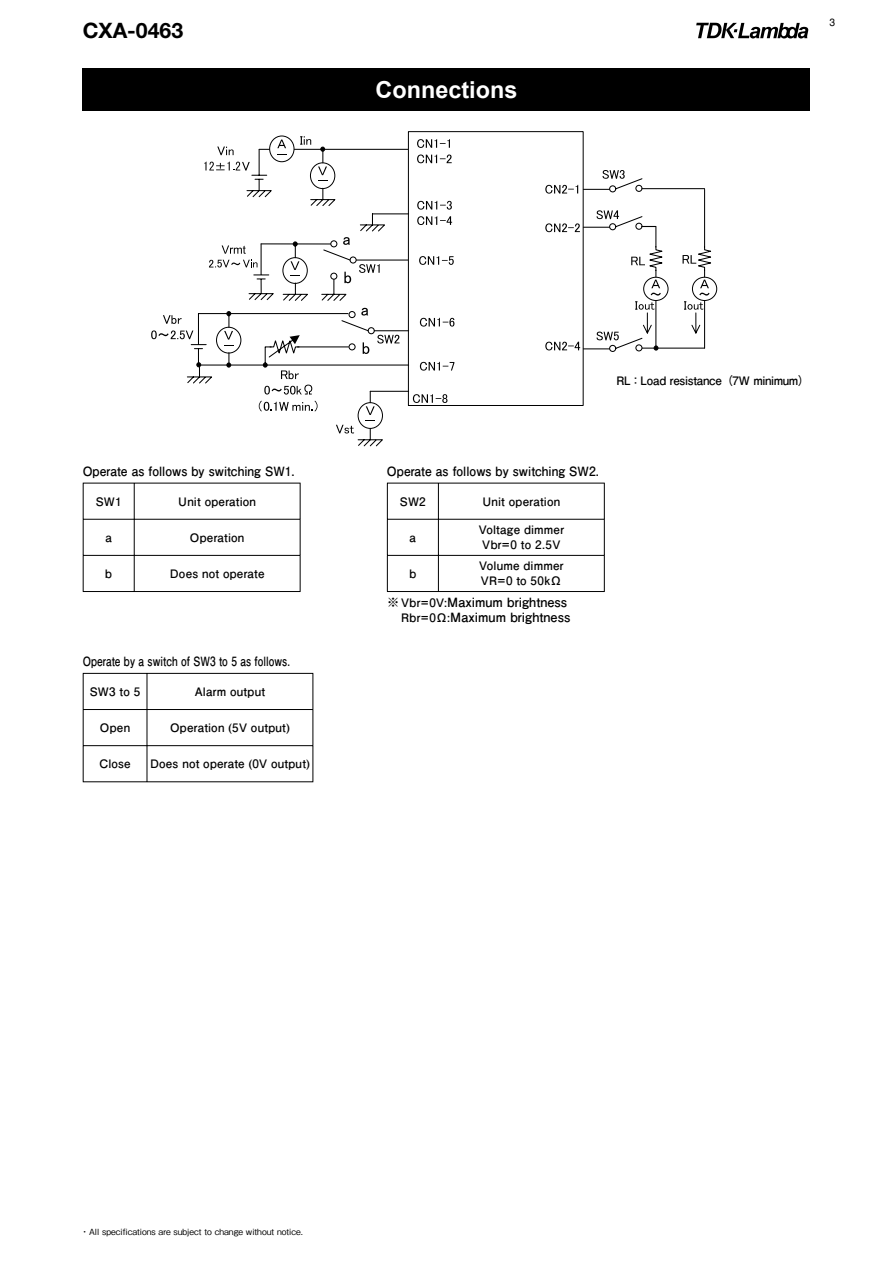
<style>
.page{position:relative;width:893px;height:1263px;background:#fff}
.page>*{position:absolute;margin:0;border:0;box-sizing:border-box;transform-origin:0 0}
.t1{font:700 23.4px "Arial";color:#fff}
.t2{font:700 21.3px "Helvetica Neue";color:#000}
.t3{font:12.75px "Futo Go B101 Pro Bold 90 pv RKSJ H";color:#000;scale:.95 1}
.t4{font:12.75px/15px "Futo Go B101 Pro Bold 90 pv RKSJ H";color:#000;text-align:right}
.t5{font:12.75px "Futo Go B101 Pro Bold 90 pv RKSJ H";color:#000;scale:.8 1}
.t6{font:11.7px/14.9px "Futo Go B101 Pro Bold 90 pv RKSJ H";letter-spacing:.015em;color:#000;text-align:center}
.t7{font:11.7px "Futo Go B101 Pro Bold 90 pv RKSJ H";letter-spacing:-.025em;color:#000}
.t8{font:10.65px "Helvetica";color:#000;scale:.95 1}
.t9{font:8.55px "Gothic BBB Pro Medium 90 pv RKSJ H";color:#000}
.s1{font-size:11.7px}
</style>
<div class="page">
<div style="left:83px;top:68px;width:727px;height:43px;background:#000"></div>
<div style="left:692px;top:277px;width:25px;height:24px;border:1px solid #000;border-radius:50%"></div>
<div style="left:269px;top:136px;width:25px;height:26px;border:1px solid #000;border-radius:50%"></div>
<svg style="left:277px;top:140px;width:9px;height:8px"></svg>
<svg style="left:217px;top:147px;width:16px;height:8px"></svg>
<svg style="left:300px;top:136px;width:11px;height:9px"></svg>
<svg style="left:417px;top:139px;width:33px;height:9px"></svg>
<svg style="left:417px;top:154px;width:34px;height:9px"></svg>
<svg style="left:417px;top:201px;width:35px;height:9px"></svg>
<svg style="left:417px;top:216px;width:35px;height:9px"></svg>
<svg style="left:246px;top:148px;width:163px;height:299px"></svg>
<svg style="left:204px;top:162px;width:46px;height:9px"></svg>
<svg style="left:151px;top:237px;width:303px;height:196px"></svg>
<svg style="left:545px;top:170px;width:170px;height:182px"></svg>
<hr style="left:83px;top:483px;width:51px;height:1px;background:#000">
<hr style="left:83px;top:484px;width:1px;height:35px;background:#000">
<hr style="left:134px;top:483px;width:166px;height:1px;background:#000">
<hr style="left:134px;top:484px;width:1px;height:35px;background:#000">
<hr style="left:300px;top:484px;width:1px;height:35px;background:#000">
<hr style="left:83px;top:519px;width:51px;height:1px;background:#000">
<hr style="left:83px;top:520px;width:1px;height:35px;background:#000">
<hr style="left:134px;top:519px;width:166px;height:1px;background:#000">
<hr style="left:134px;top:520px;width:1px;height:35px;background:#000">
<hr style="left:300px;top:520px;width:1px;height:35px;background:#000">
<hr style="left:83px;top:555px;width:51px;height:1px;background:#000">
<hr style="left:83px;top:556px;width:1px;height:35px;background:#000">
<hr style="left:134px;top:555px;width:166px;height:1px;background:#000">
<hr style="left:134px;top:556px;width:1px;height:35px;background:#000">
<hr style="left:300px;top:556px;width:1px;height:35px;background:#000">
<hr style="left:83px;top:591px;width:51px;height:1px;background:#000">
<hr style="left:134px;top:591px;width:166px;height:1px;background:#000">
<hr style="left:387px;top:591px;width:51px;height:1px;background:#000">
<hr style="left:438px;top:591px;width:166px;height:1px;background:#000">
<hr style="left:387px;top:483px;width:51px;height:1px;background:#000">
<hr style="left:387px;top:484px;width:1px;height:35px;background:#000">
<hr style="left:438px;top:483px;width:166px;height:1px;background:#000">
<hr style="left:438px;top:484px;width:1px;height:35px;background:#000">
<hr style="left:604px;top:484px;width:1px;height:35px;background:#000">
<hr style="left:387px;top:519px;width:51px;height:1px;background:#000">
<hr style="left:387px;top:520px;width:1px;height:35px;background:#000">
<hr style="left:438px;top:519px;width:166px;height:1px;background:#000">
<hr style="left:438px;top:520px;width:1px;height:35px;background:#000">
<hr style="left:604px;top:520px;width:1px;height:35px;background:#000">
<hr style="left:387px;top:555px;width:51px;height:1px;background:#000">
<hr style="left:387px;top:556px;width:1px;height:35px;background:#000">
<hr style="left:438px;top:555px;width:166px;height:1px;background:#000">
<hr style="left:438px;top:556px;width:1px;height:35px;background:#000">
<hr style="left:604px;top:556px;width:1px;height:35px;background:#000">
<hr style="left:83px;top:673px;width:64px;height:1px;background:#000">
<hr style="left:83px;top:674px;width:1px;height:35px;background:#000">
<hr style="left:147px;top:673px;width:166px;height:1px;background:#000">
<hr style="left:146px;top:674px;width:1px;height:35px;background:#000">
<hr style="left:312px;top:674px;width:1px;height:35px;background:#000">
<hr style="left:83px;top:709px;width:64px;height:1px;background:#000">
<hr style="left:83px;top:710px;width:1px;height:35px;background:#000">
<hr style="left:147px;top:709px;width:166px;height:1px;background:#000">
<hr style="left:146px;top:710px;width:1px;height:35px;background:#000">
<hr style="left:312px;top:710px;width:1px;height:35px;background:#000">
<hr style="left:83px;top:745px;width:64px;height:1px;background:#000">
<hr style="left:83px;top:746px;width:1px;height:35px;background:#000">
<hr style="left:147px;top:745px;width:166px;height:1px;background:#000">
<hr style="left:146px;top:746px;width:1px;height:35px;background:#000">
<hr style="left:312px;top:746px;width:1px;height:35px;background:#000">
<hr style="left:83px;top:781px;width:64px;height:1px;background:#000">
<hr style="left:147px;top:781px;width:166px;height:1px;background:#000">
<svg style="left:696px;top:23px;width:112px;height:15px"></svg>
<h2 class="t2" style="left:83px;top:23px;width:102px">CXA-0463</h2>
<h1 class="t1" style="left:375px;top:77px;width:143px">Connections</h1>
<p class="t8" style="left:829px;top:19px;width:7px">3</p>
<p class="t3" style="left:83px;top:466px;width:225px">Operate as follows by switching SW1.</p>
<p class="t6" style="left:96px;top:495px;width:27px">SW1</p>
<p class="t6" style="left:178px;top:495px;width:79px">Unit operation</p>
<p class="t6" style="left:105px;top:532px;width:8px">a</p>
<p class="t6" style="left:190px;top:532px;width:56px">Operation</p>
<p class="t6" style="left:105px;top:568px;width:8px">b</p>
<p class="t6" style="left:170px;top:568px;width:96px">Does not operate</p>
<p class="t5" style="left:83px;top:657px;width:260px">Operate by a switch of SW3 to 5 as follows.</p>
<p class="t6" style="left:90px;top:686px;width:52px">SW3 to 5</p>
<p class="t6" style="left:195px;top:686px;width:72px">Alarm output</p>
<p class="t6" style="left:100px;top:722px;width:32px">Open</p>
<p class="t6" style="left:170px;top:722px;width:121px">Operation (5V output)</p>
<p class="t6" style="left:99px;top:758px;width:33px">Close</p>
<p class="t6" style="left:150px;top:758px;width:161px">Does not operate (0V output)</p>
<p class="t7" style="left:616px;top:376px;width:195px">RL： Load resistance（7W minimum）</p>
<p class="t3" style="left:387px;top:466px;width:225px">Operate as follows by switching SW2.</p>
<p class="t6" style="left:400px;top:495px;width:27px">SW2</p>
<p class="t6" style="left:482px;top:495px;width:79px">Unit operation</p>
<p class="t6" style="left:409px;top:532px;width:8px">a</p>
<p class="t6" style="left:478px;top:524px;width:87px">Voltage dimmer<br>Vbr=0 to 2.5V</p>
<p class="t6" style="left:409px;top:568px;width:8px">b</p>
<p class="t6" style="left:479px;top:560px;width:86px;text-align:left">Volume dimmer<br>VR=0 to 50kΩ</p>
<p class="t4" style="left:387px;top:597px;width:185px">※ <span class="s1">Vbr=0V:</span>Maximum brightness<br><span class="s1">Rbr=0Ω:</span>Maximum brightness</p>
<p class="t9" style="left:81px;top:1229px;width:224px">・All specifications are subject to change without notice.</p>
</div>
